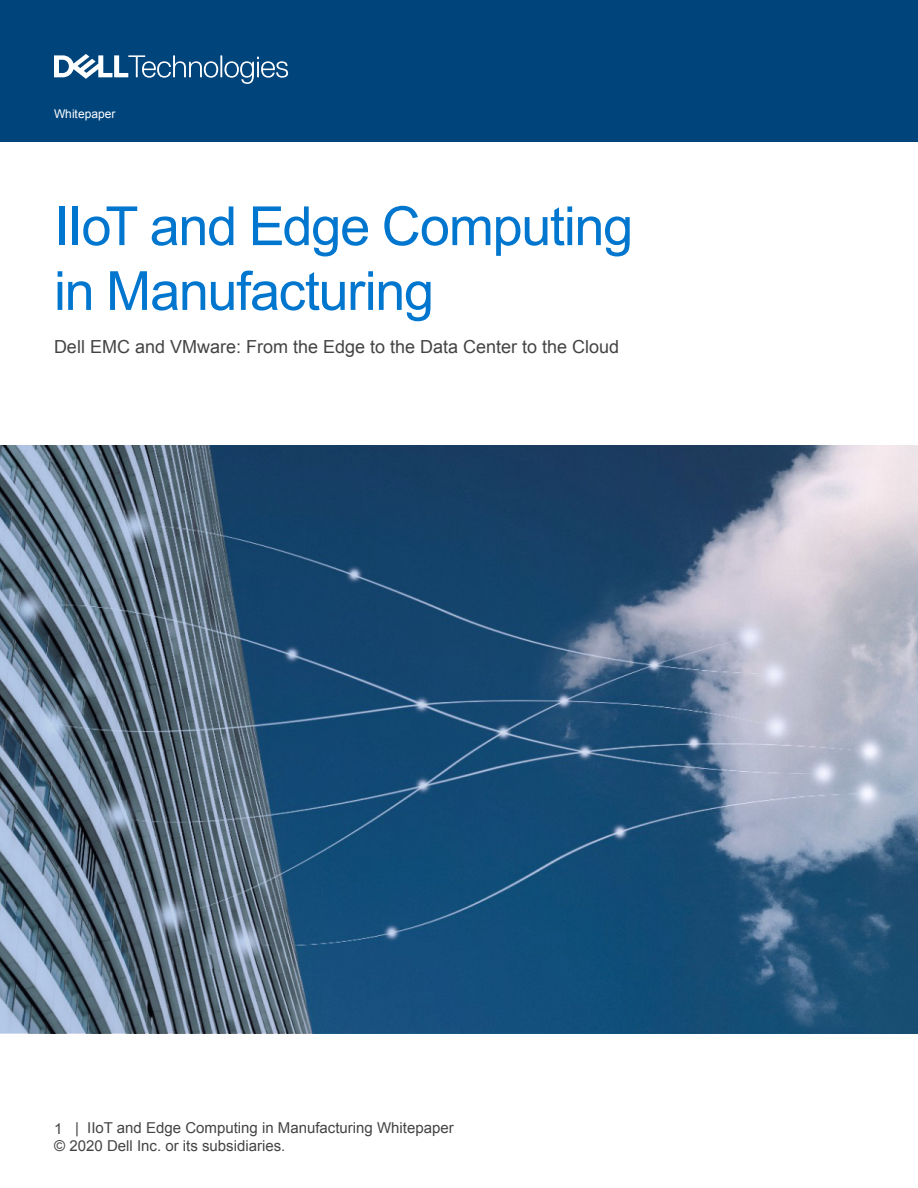
<style>
.page{position:relative;width:918px;height:1188px;background:#fff}
.page>*{position:absolute;margin:0;border:0;box-sizing:border-box;transform-origin:0 0}
.t1{font:54px/64.8px "Arial";letter-spacing:-.025em;color:#0076ce}
.t2{font:18px "Arial";color:#444}
.t3{font:15px/18px "Arial";color:#444}
.t4{font:12px "Arial";color:#fff}
</style>
<div class="page">
<div style="left:0;top:0;width:918px;height:142px;background:#00447c"></div>
<svg style="left:54px;top:54px;width:234px;height:30px"></svg>
<img style="left:0;top:445px;width:918px;height:588px">
<p class="t4" style="left:54px;top:109px;width:63px">Whitepaper</p>
<h1 class="t1" style="left:54px;top:199px;width:581px">IIoT and Edge Computing in Manufacturing</h1>
<p class="t2" style="left:54px;top:340px;width:567px">Dell EMC and VMware: From the Edge to the Data Center to the Cloud</p>
<p class="t3" style="left:54px;top:1121px;width:401px">1 | IIoT and Edge Computing in Manufacturing Whitepaper © 2020 Dell Inc. or its subsidiaries.</p>
</div>
